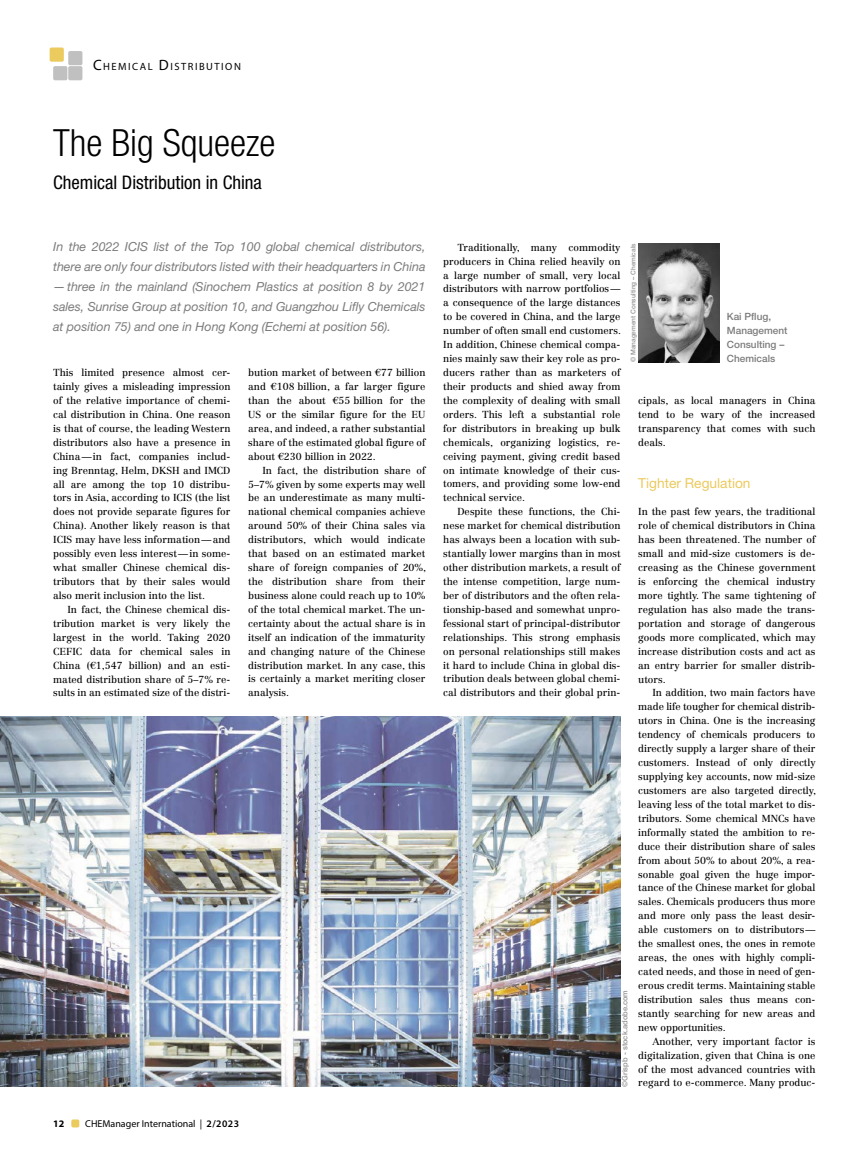
<style>
.page{position:relative;width:851px;height:1170px;background:#fff}
.page>*{position:absolute;margin:0;border:0;box-sizing:border-box;transform-origin:0 0}
.t1{font:300 condensed 37.5px "Helvetica Neue LT Std";color:#000}
.t2{font:condensed 18.75px "Helvetica Neue LT Std";color:#000}
.t3{font:13.75px "Helvetica Neue LT Std";color:#ebca5e}
.t4{font:italic 12.5px/20px "Helvetica Neue LT Std";letter-spacing:-.005em;color:#7c7c7c;text-align:justify}
.t5{font:10.5px "Myriad Pro";letter-spacing:.145em;color:#000}
.t6{font:10px/13.9px "Centennial LT Std";color:#000;text-align:justify}
.t7{font:500 10px/13.9px "Helvetica Neue LT Std";color:#7c7c7c}
.t8{font:10px "Myriad Pro";color:#000}
.t9{font:700 10px "Myriad Pro";color:#000}
.t10{font:500 7.5px "Helvetica Neue LT Std";color:#939393}
.t11{font:500 6.5px "Helvetica Neue LT Std";color:#939393}
.s1{font-size:15px}
.s2{font-weight:600}
</style>
<div class="page">
<img style="left:638px;top:243px;width:81px;height:119px">
<img style="left:0;top:716px;width:620px;height:370px">
<div style="left:71px;top:1119px;width:8px;height:8px;background:#ebca5e;border-radius:2px"></div>
<div style="left:50px;top:47px;width:14px;height:15px;background:#ebca5e;border-radius:2px"></div>
<div style="left:53px;top:66px;width:14px;height:14px;background:#c0c0c0;border-radius:2px"></div>
<div style="left:68px;top:51px;width:14px;height:14px;background:#c0c0c0;border-radius:2px"></div>
<div style="left:68px;top:66px;width:14px;height:14px;background:#c0c0c0;border-radius:2px"></div>
<p class="t5" style="left:93px;top:60px;width:149px"><span class="s1">C</span>HEMICAL <span class="s1">D</span>ISTRIBUTION</p>
<h1 class="t1" style="left:53px;top:121px;width:224px">The Big Squeeze</h1>
<h2 class="t2" style="left:53px;top:172px;width:210px">Chemical Distribution in China</h2>
<p class="t4" style="left:53px;top:236px;width:374px">In the 2022 ICIS list of the Top 100 global chemical distributors, there are only four distributors listed with their headquarters in China —three in the mainland (Sinochem Plastics at position 8 by 2021 sales, Sunrise Group at position 10, and Guangzhou Lifly Chemicals at position 75) and one in Hong Kong (Echemi at position 56).</p>
<p class="t6" style="left:53px;top:365px;width:179px">This limited presence almost cer&shy;tainly gives a misleading impression of the relative importance of chemi&shy;cal distribution in China. One reason is that of course, the leading Western distributors also have a presence in China—in fact, companies includ&shy;ing Brenntag, Helm, DKSH and IMCD all are among the top 10 distribu&shy;tors in Asia, according to ICIS (the list does not provide separate figures for China). Another likely reason is that ICIS may have less information—and possibly even less interest—in some&shy;what smaller Chinese chemical dis&shy;tributors that by their sales would also merit inclusion into the list.</p>
<p class="t6" style="left:53px;top:602px;width:179px;text-indent:14px">In fact, the Chinese chemical dis&shy;tribution market is very likely the largest in the world. Taking 2020<br>CEFIC data for chemical sales in China (€1,547 billion) and an esti&shy;mated distribution share of 5–7% re&shy;sults in an estimated size of the distri-</p>
<p class="t6" style="left:248px;top:365px;width:179px">bution market of between €77 billion and €108 billion, a far larger figure than the about €55 billion for the US or the similar figure for the EU area, and indeed, a rather substantial share of the estimated global figure of about €230 billion in 2022.</p>
<p class="t6" style="left:248px;top:463px;width:179px;text-indent:14px">In fact, the distribution share of 5–7% given by some experts may well be an underestimate as many multi&shy;national chemical companies achieve around 50% of their China sales via distributors, which would indicate that based on an estimated market share of foreign companies of 20%, the distribution share from their business alone could reach up to 10% of the total chemical market. The un&shy;certainty about the actual share is in itself an indication of the immaturity and changing nature of the Chinese distribution market. In any case, this is certainly a market meriting closer analysis.</p>
<p class="t9" style="left:53px;top:1117px;width:13px">12</p>
<p class="t8" style="left:85px;top:1117px;width:155px">CHEManager International | <span class="s2">2/2023</span></p>
<p class="t6" style="left:443px;top:240px;width:179px;text-indent:14px">Traditionally, many commodity producers in China relied heavily on a large number of small, very local distributors with narrow portfolios— a consequence of the large distances to be covered in China, and the large number of often small end customers.<br>In addition, Chinese chemical compa&shy;nies mainly saw their key role as pro&shy;ducers rather than as marketers of their products and shied away from the complexity of dealing with small orders. This left a substantial role for distributors in breaking up bulk chemicals, organizing logistics, re&shy;ceiving payment, giving credit based on intimate knowledge of their cus&shy;tomers, and providing some low-end technical service.</p>
<p class="t6" style="left:443px;top:505px;width:179px;text-indent:14px">Despite these functions, the Chi&shy;nese market for chemical distribution has always been a location with sub&shy;stantially lower margins than in most other distribution markets, a result of the intense competition, large num&shy;ber of distributors and the often rela&shy;tionship-based and somewhat unpro&shy;fessional start of principal-distributor relationships. This strong emphasis on personal relationships still makes it hard to include China in global dis&shy;tribution deals between global chemi&shy;cal distributors and their global prin-</p>
<p class="t11" style="left:629px;top:362px;width:120px;rotate:-90deg">© Management Consulting – Chemicals</p>
<p class="t7" style="left:726px;top:310px;width:62px">Kai Pflug,<br>Management<br>Consulting –<br>Chemicals</p>
<p class="t6" style="left:638px;top:393px;width:179px">cipals, as local managers in China tend to be wary of the increased transparency that comes with such deals.</p>
<h3 class="t3" style="left:638px;top:474px;width:114px">Tighter Regulation</h3>
<p class="t6" style="left:638px;top:505px;width:179px">In the past few years, the traditional role of chemical distributors in China has been threatened. The number of small and mid-size customers is de&shy;creasing as the Chinese government is enforcing the chemical industry more tightly. The same tightening of regulation has also made the trans&shy;portation and storage of dangerous goods more complicated, which may increase distribution costs and act as an entry barrier for smaller distrib&shy;utors.</p>
<p class="t6" style="left:638px;top:686px;width:179px;text-indent:14px">In addition, two main factors have made life tougher for chemical distrib&shy;utors in China. One is the increasing tendency of chemicals producers to directly supply a larger share of their customers. Instead of only directly supplying key accounts, now mid-size customers are also targeted directly, leaving less of the total market to dis&shy;tributors. Some chemical MNCs have informally stated the ambition to re&shy;duce their distribution share of sales from about 50% to about 20%, a rea&shy;sonable goal given the huge impor&shy;tance of the Chinese market for global sales. Chemicals producers thus more and more only pass the least desir&shy;able customers on to distributors— the smallest ones, the ones in remote areas, the ones with highly compli&shy;cated needs, and those in need of gen&shy;erous credit terms. Maintaining stable distribution sales thus means con&shy;stantly searching for new areas and new opportunities.</p>
<p class="t6" style="left:638px;top:1034px;width:179px;text-indent:14px">Another, very important factor is digitalization, given that China is one of the most advanced countries with regard to e-commerce. Many produc-</p>
<p class="t10" style="left:620px;top:1086px;width:98px;rotate:-90deg">©Grispb - stock.adobe.com</p>
</div>
